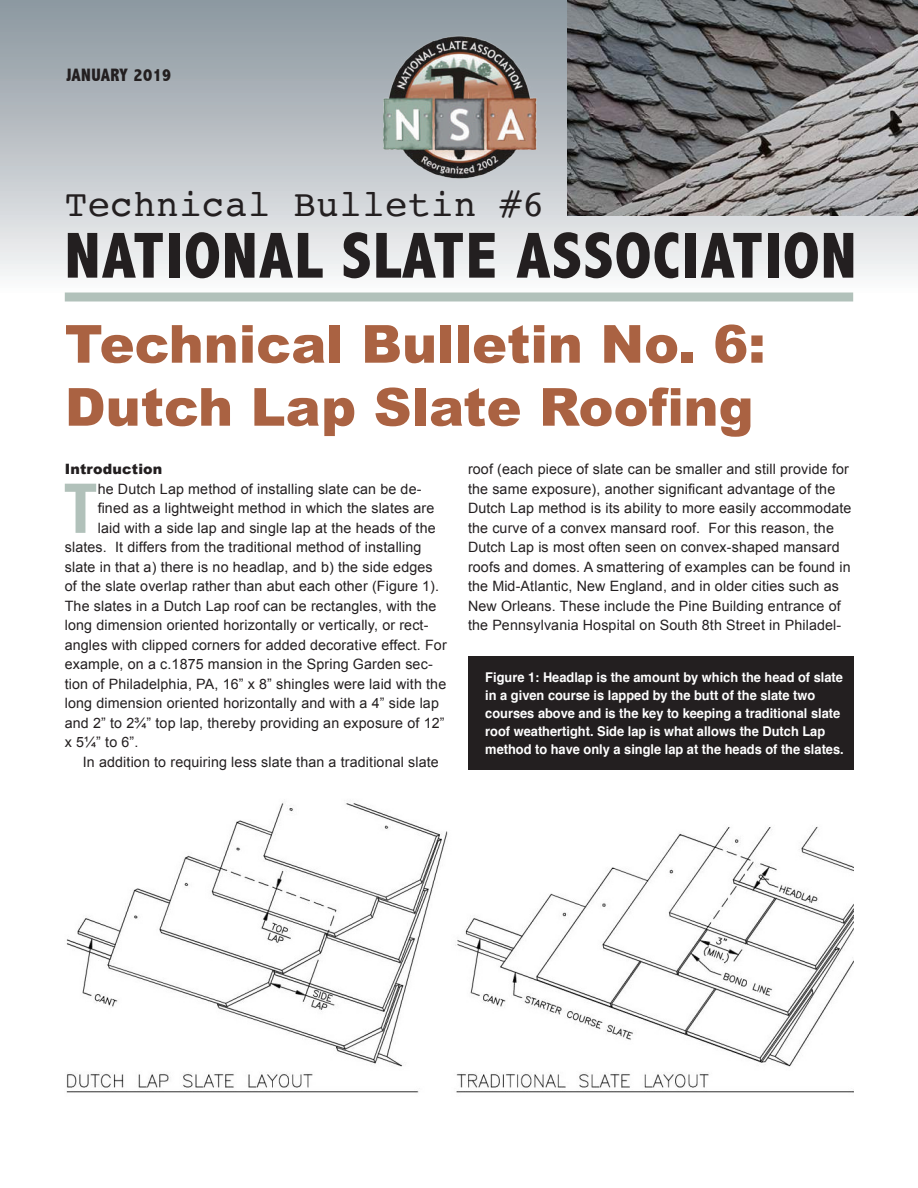
<style>
.page{position:relative;width:918px;height:1188px;background:#fff}
.page>*{position:absolute;margin:0;border:0;box-sizing:border-box;transform-origin:0 0}
.t1{font:700 condensed 68.85px "Helvetica Neue";color:#b1c1ba}
.t2{font:800 condensed 65.7px "Abadi";letter-spacing:.02em;color:#231f20}
.t3{font:900 52.5px/63px "Arial";color:#aa6242}
.t4{font:37.5px "Courier";letter-spacing:.01em;color:#231f20}
.t5{font:800 condensed 18px "Abadi";letter-spacing:.02em;color:#231f20}
.t6{font:14.25px/19.5px "Arial";letter-spacing:.01em;color:#231f20}
.t7{font:900 14.25px "Arial";letter-spacing:.01em;color:#231f20}
.t8{font:700 13.5px/18px "Helvetica";color:#fff;scale:.95 1}
</style>
<div class="page">
<div style="left:0;top:0;width:918px;height:293px;background:linear-gradient(to bottom,#88939c,#f8f8f9)"></div>
<img style="left:377px;top:33px;width:164px;height:150px">
<img style="left:66px;top:802px;width:787px;height:291px">
<img style="left:567px;top:0;width:351px;height:216px">
<div style="left:65px;top:293px;width:788px;height:9px;background:#b1c1ba"></div>
<div style="left:468px;top:656px;width:385px;height:114px;background:#231f20"></div>
<p class="t5" style="left:66px;top:65px;width:107px">JANUARY 2019</p>
<h3 class="t4" style="left:65px;top:175px;width:482px">Technical Bulletin #6</h3>
<h2 class="t2" style="left:65px;top:218px;width:793px">NATIONAL SLATE ASSOCIATION</h2>
<h3 class="t3" style="left:65px;top:311px;width:702px">Technical Bulletin No. 6:<br>Dutch Lap Slate Roofing</h3>
<p class="t7" style="left:65px;top:459px;width:99px">Introduction</p>
<h1 class="t1" style="left:64px;top:451px;width:35px">T</h1>
<p class="t6" style="left:98px;top:479px;width:325px">he Dutch Lap method of installing slate can be de-</p>
<p class="t6" style="left:98px;top:499px;width:338px">fined as a lightweight method in which the slates are</p>
<p class="t6" style="left:98px;top:518px;width:340px">laid with a side lap and single lap at the heads of the</p>
<p class="t6" style="left:65px;top:538px;width:358px">slates. It differs from the traditional method of installing</p>
<p class="t6" style="left:65px;top:557px;width:369px">slate in that a) there is no headlap, and b) the side edges</p>
<p class="t6" style="left:65px;top:577px;width:376px">of the slate overlap rather than abut each other (Figure 1).</p>
<p class="t6" style="left:65px;top:596px;width:373px">The slates in a Dutch Lap roof can be rectangles, with the</p>
<p class="t6" style="left:65px;top:616px;width:365px">long dimension oriented horizontally or vertically, or rect-</p>
<p class="t6" style="left:65px;top:635px;width:383px">angles with clipped corners for added decorative effect. For</p>
<p class="t6" style="left:65px;top:655px;width:369px">example, on a c.1875 mansion in the Spring Garden sec-</p>
<p class="t6" style="left:65px;top:674px;width:383px">tion of Philadelphia, PA, 16” x 8” shingles were laid with the</p>
<p class="t6" style="left:65px;top:694px;width:376px">long dimension oriented horizontally and with a 4” side lap</p>
<p class="t6" style="left:65px;top:713px;width:381px">and 2” to 2¾” top lap, thereby providing an exposure of 12”</p>
<p class="t6" style="left:65px;top:733px;width:75px">x 5¼” to 6”.</p>
<p class="t6" style="left:83px;top:752px;width:358px">In addition to requiring less slate than a traditional slate</p>
<p class="t6" style="left:468px;top:460px;width:385px">roof (each piece of slate can be smaller and still provide for the same exposure), another significant advantage of the Dutch Lap method is its ability to more easily accommodate the curve of a convex mansard roof. For this reason, the Dutch Lap is most often seen on convex-shaped mansard roofs and domes. A smattering of examples can be found in the Mid-Atlantic, New England, and in older cities such as New Orleans. These include the Pine Building entrance of the Pennsylvania Hospital on South 8th Street in Philadel-</p>
<p class="t8" style="left:485px;top:668px;width:379px">Figure 1: Headlap is the amount by which the head of slate in a given course is lapped by the butt of the slate two courses above and is the key to keeping a traditional slate roof weathertight. Side lap is what allows the Dutch Lap method to have only a single lap at the heads of the slates.</p>
</div>
